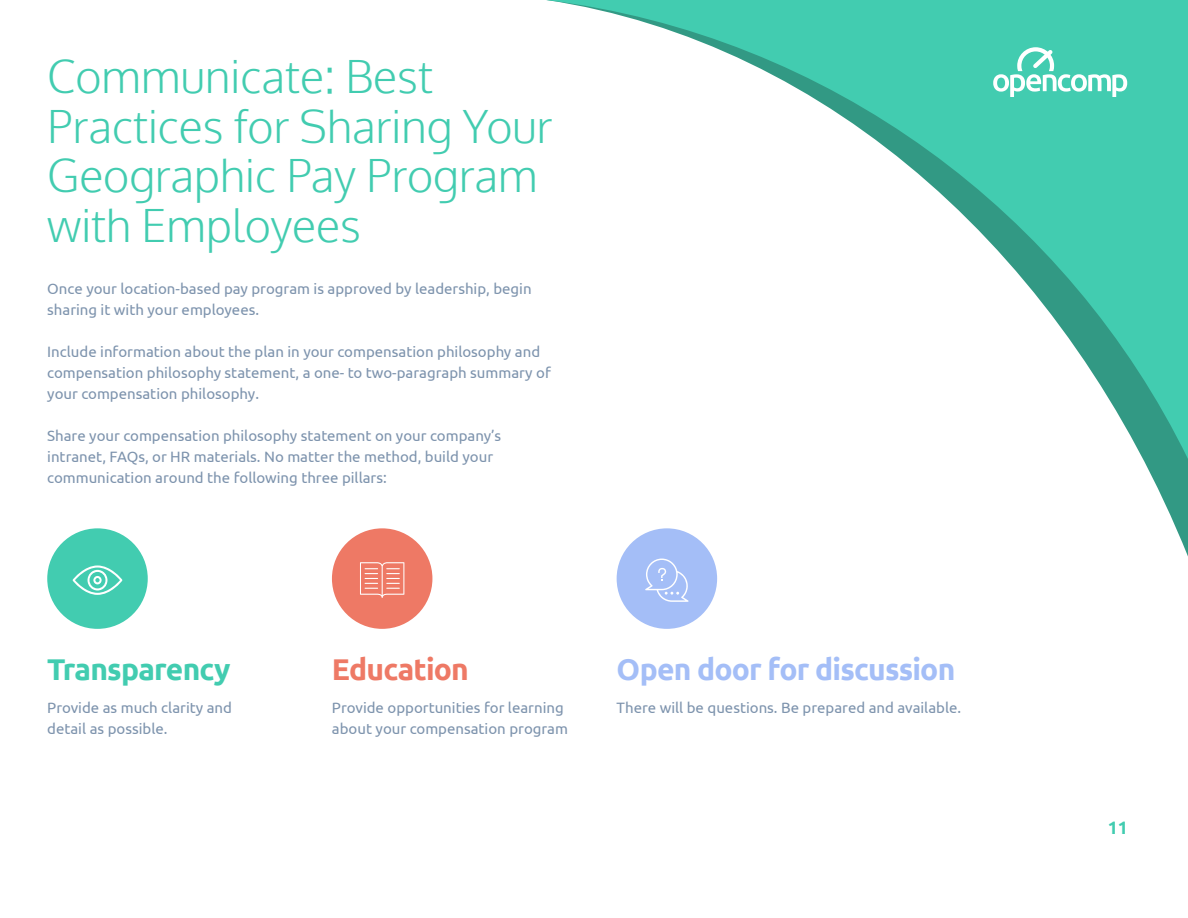
<style>
.page{position:relative;width:1188px;height:918px;background:#fff}
.page>*{position:absolute;margin:0;border:0;box-sizing:border-box;transform-origin:0 0}
.t1{font:300 45px/49.5px "Oxygen";color:#42ccb0}
.t2{font:700 30px "Ubuntu";letter-spacing:-.025em;color:#a4bef7}
.t3{font:700 30px "Ubuntu";letter-spacing:-.025em;color:#42ccb0}
.t4{font:700 30px "Ubuntu";letter-spacing:-.025em;color:#ee7965}
.t5{font:700 18px "Ubuntu";color:#42ccb0}
.t6{font:15px/21px "Ubuntu";color:#7d93ad}
</style>
<div class="page">
<svg style="left:622px;top:459px;width:566px;height:97px"></svg>
<svg style="left:546px;top:0;width:642px;height:459px"></svg>
<svg style="left:993px;top:47px;width:134px;height:50px"></svg>
<div style="left:47px;top:528px;width:101px;height:101px;background:#42ccb0;border-radius:50%"></div>
<div style="left:332px;top:528px;width:100px;height:101px;background:#ee7965;border-radius:50%"></div>
<div style="left:617px;top:528px;width:100px;height:101px;background:#a4bef7;border-radius:50%"></div>
<svg style="left:73px;top:565px;width:49px;height:30px"></svg>
<svg style="left:360px;top:562px;width:44px;height:36px"></svg>
<svg style="left:645px;top:559px;width:44px;height:43px"></svg>
<h1 class="t1" style="left:47px;top:54px;width:507px">Communicate: Best<br>Practices for Sharing Your<br>Geographic Pay Program with Employees</h1>
<p class="t6" style="left:47px;top:277px;width:486px">Once your location-based pay program is approved by leadership, begin sharing it with your employees.</p>
<p class="t6" style="left:47px;top:340px;width:505px">Include information about the plan in your compensation philosophy and compensation philosophy statement, a one- to two-paragraph summary of your compensation philosophy.</p>
<p class="t6" style="left:47px;top:424px;width:456px">Share your compensation philosophy statement on your company’s intranet, FAQs, or HR materials. No matter the method, build your communication around the following three pillars:</p>
<h2 class="t3" style="left:47px;top:651px;width:185px">Transparency</h2>
<h2 class="t4" style="left:332px;top:651px;width:138px">Education</h2>
<h2 class="t2" style="left:617px;top:651px;width:340px">Open door for discussion</h2>
<p class="t6" style="left:47px;top:696px;width:186px">Provide as much clarity and detail as possible.</p>
<p class="t6" style="left:332px;top:696px;width:238px">Provide opportunities for learning about your compensation program</p>
<p class="t6" style="left:617px;top:696px;width:346px">There will be questions. Be prepared and available.</p>
<p class="t5" style="left:1108px;top:817px;width:22px">11</p>
</div>
